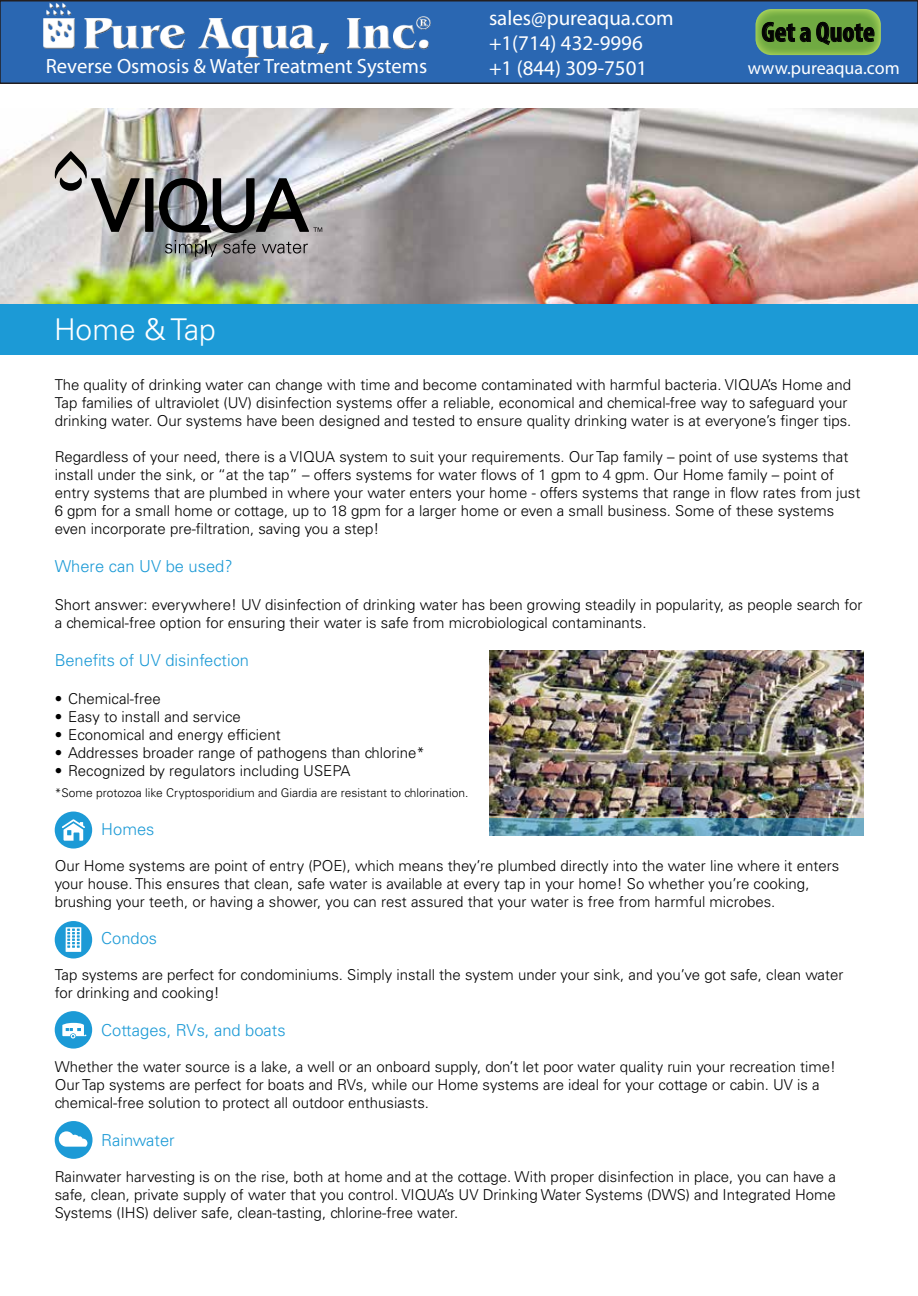
<style>
.page{position:relative;width:918px;height:1296px;background:#fff}
.page>*{position:absolute;margin:0;border:0;box-sizing:border-box;transform-origin:0 0}
.t1{font:300 30px "Univers";color:#fff}
.t2{font:700 condensed 28.05px "Myriad Pro";color:#040503}
.t3{font:21px/25.2px "Myriad Pro";color:#fff}
.t4{font:20.7px "Myriad Pro";color:#fff}
.t5{font:18px "Myriad Pro";color:#fff}
.t6{font:300 16.5px "Univers LT Std";color:#1c9ad6}
.t7{font:300 15px/18px "Univers LT Std";color:#000}
.t8{font:300 12px "Univers LT Std";color:#000}
</style>
<div class="page">
<img style="left:0;top:108px;width:918px;height:196px">
<div style="left:0;top:304px;width:918px;height:50px;background:#1c9ad6"></div>
<svg style="left:55px;top:151px;width:85px;height:81px;background:#a9a6a1"></svg>
<div style="left:145px;top:178px;width:8px;height:54px;background:#000"></div>
<svg style="left:165px;top:240px;width:52px;height:17px"></svg>
<svg style="left:223px;top:240px;width:33px;height:14px"></svg>
<svg style="left:262px;top:242px;width:46px;height:12px"></svg>
<svg style="left:159px;top:178px;width:163px;height:55px;background:#747576"></svg>
<img style="left:489px;top:650px;width:375px;height:168px">
<svg style="left:489px;top:818px;width:375px;height:18px;background:#5690a7"></svg>
<div style="left:55px;top:921px;width:37px;height:37px;background:#1c9ad6;border-radius:50%"></div>
<svg style="left:66px;top:927px;width:15px;height:25px"></svg>
<div style="left:55px;top:1121px;width:38px;height:38px;background:#1c9ad6;border-radius:50%"></div>
<svg style="left:59px;top:1131px;width:28px;height:16px"></svg>
<div style="left:55px;top:812px;width:37px;height:37px;background:#1c9ad6;border-radius:50%"></div>
<svg style="left:62px;top:819px;width:23px;height:22px"></svg>
<div style="left:55px;top:1011px;width:37px;height:38px;background:#1c9ad6;border-radius:50%"></div>
<svg style="left:62px;top:1023px;width:24px;height:16px"></svg>
<div style="left:0;top:1px;width:918px;height:82px;background:#2a67b2"></div>
<div style="left:0;top:0;width:918px;height:84px;border:2px solid #231f20"></div>
<img style="left:42px;top:2px;width:34px;height:47px">
<img style="left:84px;top:18px;width:345px;height:39px">
<img style="left:416px;top:16px;width:14px;height:14px">
<svg style="left:756px;top:9px;width:125px;height:46px;background:#80b54a"></svg>
<svg style="left:762px;top:22px;width:113px;height:62px"></svg>
<h3 class="t4" style="left:46px;top:53px;width:383px">Reverse Osmosis &amp; Water Treatment Systems</h3>
<h3 class="t3" style="left:489px;top:5px;width:186px">sales@pureaqua.com +1(714) 432-9996<br>+1 (844) 309-7501</h3>
<h2 class="t2" style="left:762px;top:15px;width:115px">Get a Quote</h2>
<p class="t5" style="left:748px;top:57px;width:154px">www.pureaqua.com</p>
<h1 class="t1" style="left:54px;top:311px;width:163px">Home &amp; Tap</h1>
<p class="t7" style="left:55px;top:376px;width:798px">The quality of drinking water can change with time and become contaminated with harmful bacteria. VIQUA’s Home and<br>Tap families of ultraviolet (UV) disinfection systems offer a reliable, economical and chemical-free way to safeguard your drinking water. Our systems have been designed and tested to ensure quality drinking water is at everyone’s finger tips.</p>
<p class="t7" style="left:55px;top:448px;width:807px">Regardless of your need, there is a VIQUA system to suit your requirements. Our Tap family – point of use systems that install under the sink, or “at the tap” – offers systems for water flows of 1 gpm to 4 gpm. Our Home family – point of entry systems that are plumbed in where your water enters your home - offers systems that range in flow rates from just 6 gpm for a small home or cottage, up to 18 gpm for a larger home or even a small business. Some of these systems even incorporate pre-filtration, saving you a step!</p>
<p class="t6" style="left:55px;top:556px;width:179px">Where can UV be used?</p>
<p class="t7" style="left:55px;top:596px;width:809px">Short answer: everywhere! UV disinfection of drinking water has been growing steadily in popularity, as people search for a chemical-free option for ensuring their water is safe from microbiological contaminants.</p>
<p class="t6" style="left:55px;top:650px;width:196px">Benefits of UV disinfection</p>
<p class="t7" style="left:55px;top:689px;width:108px">• Chemical-free</p>
<p class="t7" style="left:55px;top:707px;width:188px">• Easy to install and service</p>
<p class="t7" style="left:55px;top:725px;width:228px">• Economical and energy efficient</p>
<p class="t7" style="left:55px;top:743px;width:372px">• Addresses broader range of pathogens than chlorine*</p>
<p class="t7" style="left:55px;top:761px;width:297px">• Recognized by regulators including USEPA</p>
<p class="t8" style="left:55px;top:785px;width:415px">*Some protozoa like Cryptosporidium and Giardia are resistant to chlorination.</p>
<p class="t6" style="left:101px;top:819px;width:55px">Homes</p>
<p class="t7" style="left:55px;top:856px;width:786px">Our Home systems are point of entry (POE), which means they’re plumbed directly into the water line where it enters your house. This ensures that clean, safe water is available at every tap in your home! So whether you’re cooking, brushing your teeth, or having a shower, you can rest assured that your water is free from harmful microbes.</p>
<p class="t6" style="left:101px;top:929px;width:57px">Condos</p>
<p class="t7" style="left:55px;top:966px;width:790px">Tap systems are perfect for condominiums. Simply install the system under your sink, and you’ve got safe, clean water for drinking and cooking!</p>
<p class="t6" style="left:101px;top:1020px;width:186px">Cottages, RVs, and boats</p>
<p class="t7" style="left:55px;top:1058px;width:783px">Whether the water source is a lake, a well or an onboard supply, don’t let poor water quality ruin your recreation time!<br>Our Tap systems are perfect for boats and RVs, while our Home systems are ideal for your cottage or cabin. UV is a chemical-free solution to protect all outdoor enthusiasts.</p>
<p class="t6" style="left:101px;top:1130px;width:75px">Rainwater</p>
<p class="t7" style="left:55px;top:1168px;width:783px;text-align:justify">Rainwater harvesting is on the rise, both at home and at the cottage. With proper disinfection in place, you can have a safe, clean, private supply of water that you control. VIQUA’s UV Drinking Water Systems (DWS) and Integrated Home Systems (IHS) deliver safe, clean-tasting, chlorine-free water.</p>
</div>
